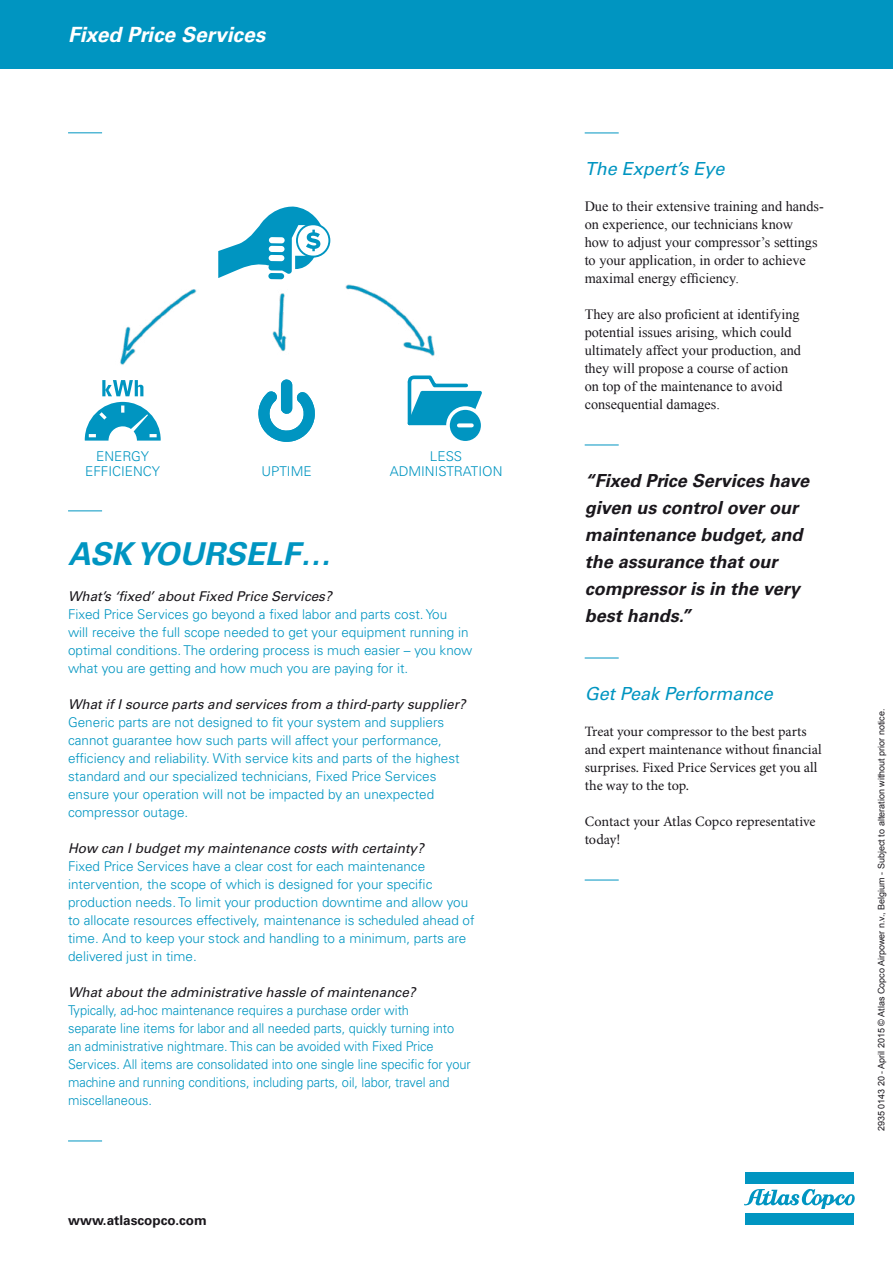
<style>
.page{position:relative;width:893px;height:1263px;background:#fff}
.page>*{position:absolute;margin:0;border:0;box-sizing:border-box;transform-origin:0 0}
.t1{font:italic 700 31.5px "Univers LT Std";color:#0095c1}
.t2{font:italic 700 21px "Univers LT Std";color:#fff}
.t3{font:italic 700 18px/27px "Univers LT Std";color:#1a171c}
.t4{font:italic 18px "Univers LT Std";color:#0095c1}
.t5{font:14.25px/18px "Times New Roman";color:#1a171c}
.t6{font:14.25px/18px "Minion Pro";color:#1a171c}
.t7{font:300 13.5px/18px "Univers LT Std";color:#0095c1}
.t8{font:300 13.5px/18px "Univers LT Std";color:#0095c1;scale:.95 1}
.t9{font:italic 13.5px "Univers LT Std";color:#1a171c}
.t10{font:700 13.5px "Univers LT Std";color:#1a171c}
.t11{font:9px "Arial";color:#1a171c}
</style>
<div class="page">
<div style="left:0;top:0;width:893px;height:68px;background:#0095c1"></div>
<hr style="left:585px;top:133px;width:34px;height:1px;background:#0095c1">
<hr style="left:585px;top:445px;width:34px;height:1px;background:#0095c1">
<hr style="left:585px;top:658px;width:34px;height:1px;background:#0095c1">
<hr style="left:585px;top:880px;width:34px;height:1px;background:#0095c1">
<hr style="left:68px;top:133px;width:34px;height:1px;background:#0095c1">
<hr style="left:68px;top:511px;width:34px;height:1px;background:#0095c1">
<hr style="left:68px;top:1141px;width:34px;height:1px;background:#0095c1">
<div style="left:745px;top:1172px;width:109px;height:11px;background:#0095c1"></div>
<div style="left:745px;top:1213px;width:109px;height:12px;background:#0095c1"></div>
<svg style="left:744px;top:1189px;width:111px;height:20px"></svg>
<svg style="left:218px;top:206px;width:112px;height:73px"></svg>
<img style="left:120px;top:284px;width:315px;height:81px">
<svg style="left:258px;top:379px;width:57px;height:63px"></svg>
<svg style="left:102px;top:380px;width:41px;height:16px"></svg>
<svg style="left:85px;top:402px;width:76px;height:39px"></svg>
<svg style="left:407px;top:375px;width:75px;height:51px"></svg>
<svg style="left:448px;top:408px;width:35px;height:35px"></svg>
<div style="left:446px;top:406px;width:38px;height:39px;border:4px solid #fff;border-radius:50%"></div>
<svg style="left:459px;top:423px;width:13px;height:4px"></svg>
<h2 class="t2" style="left:68px;top:22px;width:199px">Fixed Price Services</h2>
<p class="t7" style="left:85px;top:449px;width:77px;line-height:15px;text-align:center">ENERGY<br>EFFICIENCY</p>
<p class="t7" style="left:261px;top:462px;width:52px">UPTIME</p>
<p class="t7" style="left:390px;top:449px;width:114px;line-height:15px;text-align:center">LESS<br>ADMINISTRATION</p>
<h1 class="t1" style="left:68px;top:536px;width:265px">ASK YOURSELF…</h1>
<p class="t9" style="left:68px;top:588px;width:265px">What’s ‘fixed’ about Fixed Price Services?</p>
<p class="t7" style="left:68px;top:605px;width:406px">Fixed Price Services go beyond a fixed labor and parts cost. You<br>will receive the full scope needed to get your equipment running in optimal conditions. The ordering process is much easier – you know what you are getting and how much you are paying for it.</p>
<p class="t9" style="left:68px;top:696px;width:399px">What if I source parts and services from a third-party supplier?</p>
<p class="t7" style="left:68px;top:713px;width:393px">Generic parts are not designed to fit your system and suppliers cannot guarantee how such parts will affect your performance, efficiency and reliability. With service kits and parts of the highest standard and our specialized technicians, Fixed Price Services ensure your operation will not be impacted by an unexpected compressor outage.</p>
<p class="t9" style="left:68px;top:840px;width:357px">How can I budget my maintenance costs with certainty?</p>
<p class="t7" style="left:68px;top:857px;width:408px">Fixed Price Services have a clear cost for each maintenance intervention, the scope of which is designed for your specific production needs. To limit your production downtime and allow you to allocate resources effectively, maintenance is scheduled ahead of time. And to keep your stock and handling to a minimum, parts are delivered just in time.</p>
<p class="t9" style="left:68px;top:984px;width:349px">What about the administrative hassle of maintenance?</p>
<p class="t8" style="left:68px;top:1001px;width:425px">Typically, ad-hoc maintenance requires a purchase order with<br>separate line items for labor and all needed parts, quickly turning into an administrative nightmare. This can be avoided with Fixed Price Services. All items are consolidated into one single line specific for your machine and running conditions, including parts, oil, labor, travel and miscellaneous.</p>
<p class="t10" style="left:68px;top:1212px;width:140px">www.atlascopco.com</p>
<h3 class="t4" style="left:585px;top:158px;width:141px">The Expert’s Eye</h3>
<p class="t5" style="left:585px;top:197px;width:241px">Due to their extensive training and hands&shy;on experience, our technicians know<br>how to adjust your compressor’s settings to your application, in order to achieve maximal energy efficiency.</p>
<p class="t5" style="left:585px;top:305px;width:218px">They are also proficient at identifying potential issues arising, which could ultimately affect your production, and they will propose a course of action on top of the maintenance to avoid consequential damages.</p>
<h3 class="t3" style="left:585px;top:468px;width:226px">“Fixed Price Services have given us control over our maintenance budget, and the assurance that our compressor is in the very best hands.”</h3>
<h3 class="t4" style="left:585px;top:683px;width:189px">Get Peak Performance</h3>
<p class="t6" style="left:585px;top:723px;width:239px">Treat your compressor to the best parts and expert maintenance without financial surprises. Fixed Price Services get you all the way to the top.</p>
<p class="t6" style="left:585px;top:813px;width:232px">Contact your Atlas Copco representative today!</p>
<p class="t11" style="left:875px;top:1131px;width:424px;rotate:-90deg">2935 0143 20 - April 2015 © Atlas Copco Airpower n.v., Belgium - Subject to alteration without prior notice.</p>
</div>
